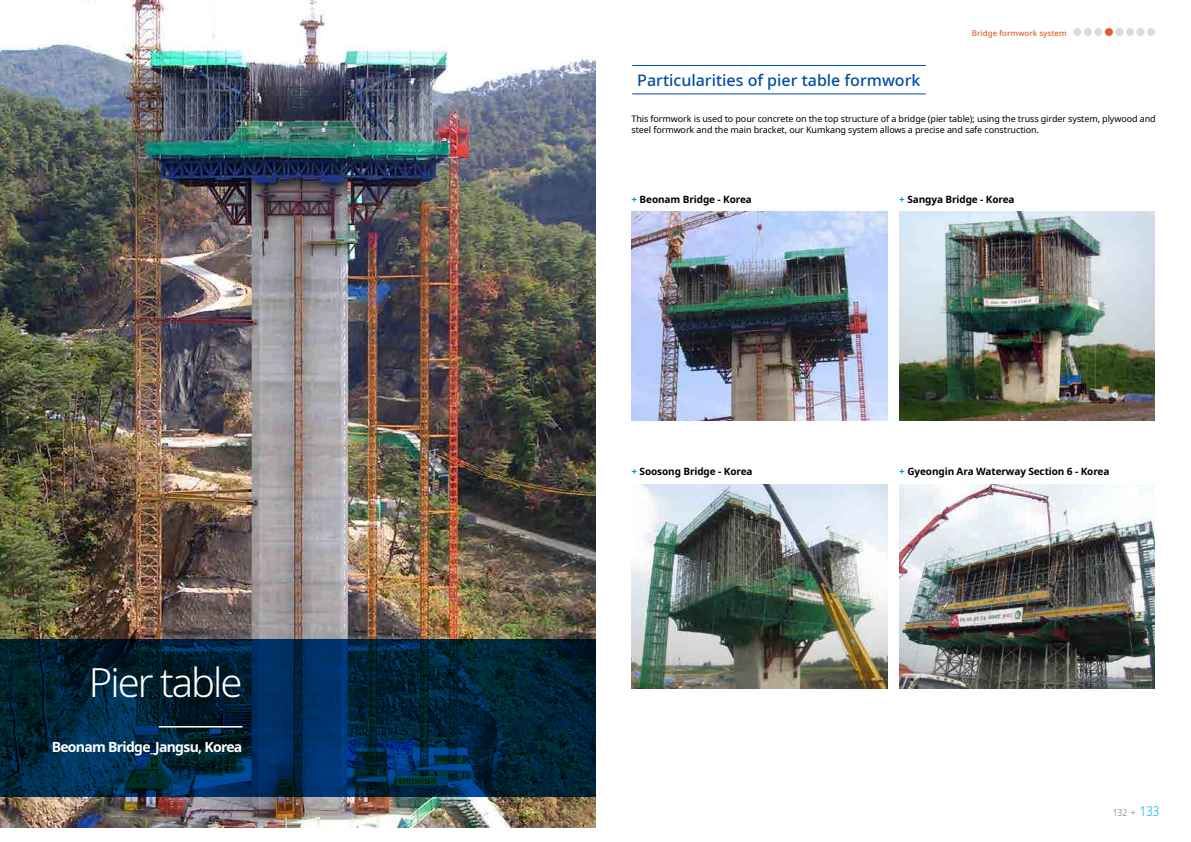
<style>
.page{position:relative;width:1191px;height:842px;background:#fff}
.page>*{position:absolute;margin:0;border:0;box-sizing:border-box;transform-origin:0 0}
.t1{font:300 40px "Noto Sans";letter-spacing:-.05em;color:#fff}
.t2{font:500 16px "Noto Sans";color:#014da2}
.t3{font:700 14px "Noto Sans";letter-spacing:-.05em;color:#fff}
.t4{font:700 10px "Noto Sans";letter-spacing:-.01em;color:#000}
.t5{font:300 9.8px "Noto Sans";color:#6d6e71;scale:.85 1}
.t6{font:9px/10.8px "Noto Sans";letter-spacing:-.01em;color:#000}
.t7{font:500 8px "Noto Sans";color:#e06027}
.s1{color:#009ad9}
.s2{font-size:13.4px;color:#00aeef}
</style>
<div class="page">
<div style="left:1084px;top:28px;width:7px;height:8px;background:#d9dbdc;border-radius:50%"></div>
<div style="left:1073px;top:28px;width:8px;height:8px;background:#d9dbdc;border-radius:50%"></div>
<div style="left:1094px;top:28px;width:8px;height:8px;background:#d9dbdc;border-radius:50%"></div>
<div style="left:1126px;top:28px;width:8px;height:8px;background:#d9dbdc;border-radius:50%"></div>
<div style="left:1105px;top:28px;width:8px;height:8px;background:#e06027;border-radius:50%"></div>
<div style="left:1136px;top:28px;width:8px;height:8px;background:#d9dbdc;border-radius:50%"></div>
<div style="left:1115px;top:28px;width:8px;height:8px;background:#d9dbdc;border-radius:50%"></div>
<div style="left:1147px;top:28px;width:8px;height:8px;background:#d9dbdc;border-radius:50%"></div>
<img style="left:0;top:0;width:595px;height:828px">
<svg style="left:0;top:639px;width:595px;height:158px;background:#002641"></svg>
<hr style="left:159px;top:726px;width:83px;height:1px;background:#fff">
<hr style="left:632px;top:65px;width:294px;height:1px;background:#014da2">
<hr style="left:632px;top:94px;width:294px;height:1px;background:#014da2">
<img style="left:631px;top:212px;width:256px;height:209px">
<img style="left:631px;top:484px;width:256px;height:204px">
<img style="left:899px;top:212px;width:256px;height:209px">
<img style="left:899px;top:484px;width:256px;height:204px">
<h1 class="t1" style="left:89px;top:654px;width:155px">Pier table</h1>
<h3 class="t3" style="left:52px;top:737px;width:192px">Beonam Bridge_Jangsu, Korea</h3>
<h2 class="t2" style="left:637px;top:69px;width:285px">Particularities of pier table formwork</h2>
<p class="t7" style="left:972px;top:27px;width:96px">Bridge formwork system</p>
<p class="t6" style="left:631px;top:113px;width:526px">This formwork is used to pour concrete on the top structure of a bridge (pier table); using the truss girder system, plywood and steel formwork and the main bracket, our Kumkang system allows a precise and safe construction.</p>
<p class="t4" style="left:631px;top:192px;width:122px"><span class="s1">+</span> Beonam Bridge - Korea</p>
<p class="t4" style="left:631px;top:464px;width:122px"><span class="s1">+</span> Soosong Bridge - Korea</p>
<p class="t4" style="left:899px;top:192px;width:117px"><span class="s1">+</span> Sangya Bridge - Korea</p>
<p class="t4" style="left:899px;top:464px;width:212px"><span class="s1">+</span> Gyeongin Ara Waterway Section 6 - Korea</p>
<p class="t5" style="left:1112px;top:805px;width:56px">132 + <span class="s2">133</span></p>
</div>
